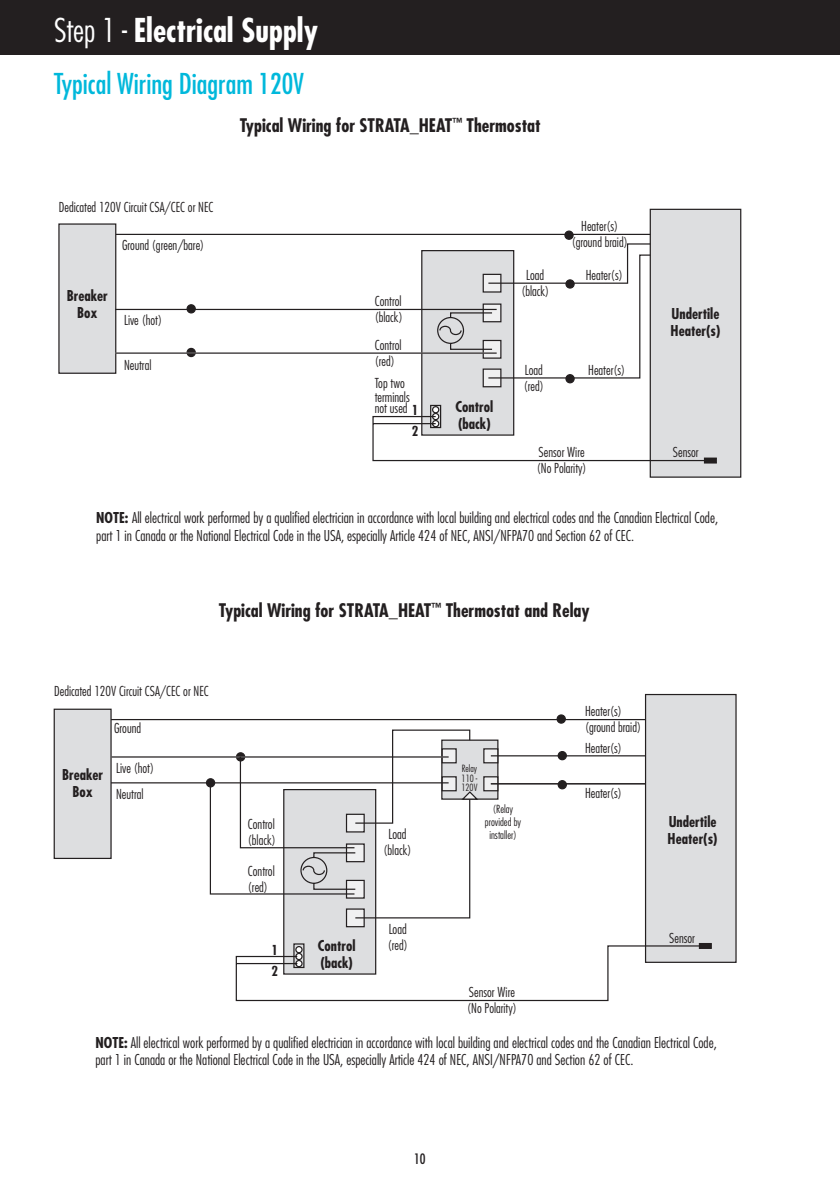
<style>
.page{position:relative;width:840px;height:1191px;background:#fff}
.page>*{position:absolute;margin:0;border:0;box-sizing:border-box;transform-origin:0 0}
.t1{font:700 condensed 32px "Futura";color:#fff}
.t2{font:condensed 28px "Futura";color:#00b8db}
.t3{font:700 condensed 18.2px "Futura";color:#231f20}
.t4{font:300 condensed 14.6px/17.6px "Futura";color:#231f20}
.t5{font:700 condensed 14.6px/17.6px "Futura";color:#231f20}
.t6{font:condensed 14px "Futura";color:#231f20}
.t7{font:300 condensed 13.4px/16px "Futura";color:#231f20}
.t8{font:700 condensed 13.4px/21.2px "Futura";color:#231f20}
.t9{font:300 condensed 11px/13.2px "Futura";color:#231f20;text-align:center}
.t10{font:300 condensed 9.8px/9.8px "Futura";color:#231f20;text-align:justify}
.s1{font-weight:300}
.s2{font-weight:700}
</style>
<div class="page">
<div style="left:0;top:0;width:839px;height:54px;background:#231f20"></div>
<div style="left:564px;top:231px;width:8px;height:8px;background:#231f20;border-radius:50%"></div>
<div style="left:564px;top:230px;width:9px;height:10px;border:1px solid #231f20;border-radius:50%"></div>
<svg style="left:116px;top:233px;width:533px;height:10px"></svg>
<div style="left:58px;top:223px;width:58px;height:151px;background:#dddee0"></div>
<div style="left:649px;top:209px;width:92px;height:269px;background:#dddee0;border:1px solid #231f20"></div>
<svg style="left:372px;top:379px;width:331px;height:83px"></svg>
<svg style="left:114px;top:243px;width:537px;height:136px"></svg>
<div style="left:236px;top:753px;width:8px;height:8px;background:#231f20;border-radius:50%"></div>
<div style="left:236px;top:752px;width:9px;height:9px;border:1px solid #231f20;border-radius:50%"></div>
<div style="left:704px;top:458px;width:11px;height:5px;background:#231f20"></div>
<div style="left:703px;top:457px;width:13px;height:6px;border:1px solid #231f20"></div>
<hr style="left:111px;top:719px;width:535px;height:1px;background:#231f20">
<div style="left:54px;top:708px;width:58px;height:151px;background:#dddee0;border:1px solid #231f20"></div>
<div style="left:644px;top:694px;width:92px;height:269px;background:#dddee0;border:1px solid #231f20"></div>
<svg style="left:235px;top:851px;width:472px;height:150px"></svg>
<svg style="left:110px;top:755px;width:244px;height:140px"></svg>
<svg style="left:354px;top:729px;width:292px;height:190px"></svg>
<div style="left:698px;top:943px;width:13px;height:6px;background:#231f20"></div>
<div style="left:557px;top:715px;width:8px;height:8px;background:#231f20;border-radius:50%"></div>
<div style="left:556px;top:714px;width:9px;height:9px;border:1px solid #231f20;border-radius:50%"></div>
<div style="left:558px;top:751px;width:8px;height:8px;background:#231f20;border-radius:50%"></div>
<div style="left:557px;top:751px;width:9px;height:9px;border:1px solid #231f20;border-radius:50%"></div>
<div style="left:558px;top:780px;width:8px;height:9px;background:#231f20;border-radius:50%"></div>
<div style="left:557px;top:780px;width:9px;height:9px;border:1px solid #231f20;border-radius:50%"></div>
<div style="left:580px;top:284px;width:38px;height:20px;background:#fff"></div>
<div style="left:583px;top:379px;width:38px;height:20px;background:#fff"></div>
<div style="left:582px;top:757px;width:38px;height:20px;background:#fff"></div>
<div style="left:582px;top:801px;width:38px;height:19px;background:#fff"></div>
<p class="t1" style="left:54px;top:10px;width:265px"><span class="s1">Step 1 -</span> Electrical Supply</p>
<p class="t2" style="left:54px;top:66px;width:251px">Typical Wiring Diagram 120V</p>
<p class="t7" style="left:59px;top:199px;width:156px">Dedicated 120V Circuit CSA/CEC or NEC</p>
<p class="t5" style="left:67px;top:286px;width:43px;text-align:center">Breaker<br>Box</p>
<p class="t7" style="left:122px;top:237px;width:84px">Ground (green/bare)</p>
<p class="t7" style="left:124px;top:312px;width:39px">Live (hot)</p>
<p class="t7" style="left:124px;top:357px;width:29px">Neutral</p>
<p class="t3" style="left:239px;top:114px;width:302px">Typical Wiring for STRATA_HEAT<sup>™</sup> Thermostat</p>
<p class="t7" style="left:374px;top:293px;width:29px">Control (black)</p>
<p class="t7" style="left:374px;top:337px;width:28px">Control (red)</p>
<p class="t7" style="left:374px;top:376px;width:36px;line-height:13.6px">Top two terminals</p>
<p class="t7" style="left:374px;top:400px;width:34px">not used</p>
<p class="t8" style="left:411px;top:399px;width:8px">1<br>2</p>
<p class="t5" style="left:455px;top:397px;width:39px">Control (back)</p>
<p class="t7" style="left:521px;top:267px;width:29px;text-align:center">Load (black)</p>
<p class="t7" style="left:571px;top:218px;width:57px;text-align:center">Heater(s) (ground braid)</p>
<p class="t7" style="left:585px;top:267px;width:38px">Heater(s)</p>
<p class="t7" style="left:523px;top:362px;width:22px">Load (red)</p>
<p class="t7" style="left:588px;top:362px;width:38px">Heater(s)</p>
<p class="t5" style="left:670px;top:305px;width:51px">Undertile<br>Heater(s)</p>
<p class="t7" style="left:536px;top:444px;width:51px">Sensor Wire (No Polarity)</p>
<p class="t7" style="left:672px;top:444px;width:27px">Sensor</p>
<p class="t4" style="left:96px;top:509px;width:623px"><span class="s2">NOTE:</span> All electrical work performed by a qualified electrician in accordance with local building and electrical codes and the Canadian Electrical Code, part 1 in Canada or the National Electrical Code in the USA, especially Article 424 of NEC, ANSI/NFPA70 and Section 62 of CEC.</p>
<p class="t3" style="left:219px;top:599px;width:372px">Typical Wiring for STRATA_HEAT<sup>™</sup> Thermostat and Relay</p>
<p class="t7" style="left:54px;top:683px;width:156px">Dedicated 120V Circuit CSA/CEC or NEC</p>
<p class="t7" style="left:114px;top:720px;width:29px">Ground</p>
<p class="t7" style="left:116px;top:755px;width:39px;line-height:26px">Live (hot)<br>Neutral</p>
<p class="t5" style="left:62px;top:765px;width:43px;text-align:center">Breaker<br>Box</p>
<p class="t10" style="left:461px;top:763px;width:17px">Relay 110 - 120V</p>
<p class="t7" style="left:248px;top:816px;width:29px">Control (black)</p>
<p class="t7" style="left:248px;top:863px;width:28px">Control (red)</p>
<p class="t7" style="left:383px;top:826px;width:29px;text-align:center">Load (black)</p>
<p class="t9" style="left:484px;top:802px;width:38px">(Relay provided by installer)</p>
<p class="t8" style="left:271px;top:939px;width:8px">1<br>2</p>
<p class="t5" style="left:318px;top:936px;width:39px">Control (back)</p>
<p class="t7" style="left:387px;top:921px;width:22px">Load (red)</p>
<p class="t7" style="left:467px;top:984px;width:51px">Sensor Wire (No Polarity)</p>
<p class="t7" style="left:584px;top:703px;width:57px">Heater(s) (ground braid)</p>
<p class="t7" style="left:584px;top:739px;width:38px">Heater(s)</p>
<p class="t7" style="left:584px;top:785px;width:38px">Heater(s)</p>
<p class="t5" style="left:667px;top:812px;width:51px">Undertile<br>Heater(s)</p>
<p class="t7" style="left:668px;top:929px;width:27px">Sensor</p>
<p class="t4" style="left:95px;top:1033px;width:622px"><span class="s2">NOTE:</span> All electrical work performed by a qualified electrician in accordance with local building and electrical codes and the Canadian Electrical Code, part 1 in Canada or the National Electrical Code in the USA, especially Article 424 of NEC, ANSI/NFPA70 and Section 62 of CEC.</p>
<p class="t6" style="left:414px;top:1150px;width:13px">10</p>
</div>
